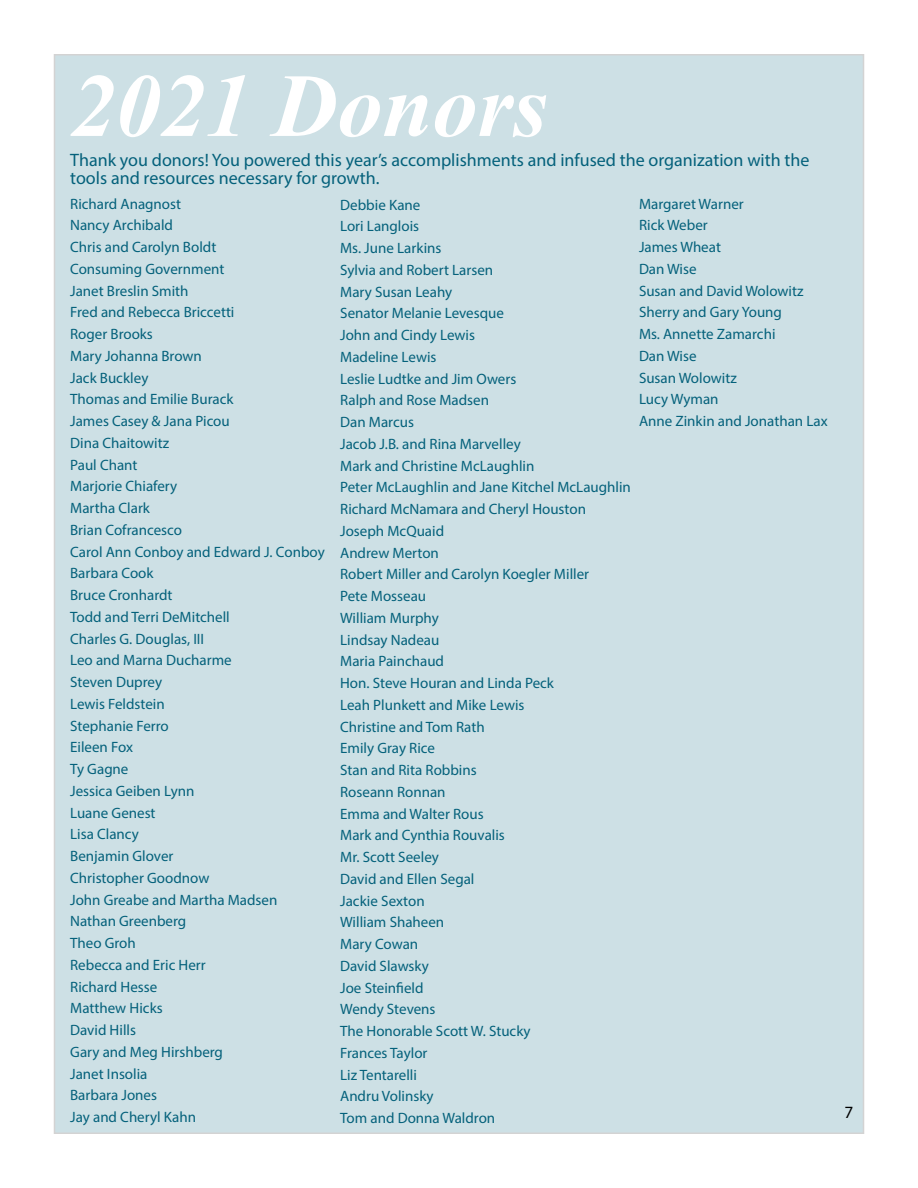
<style>
.page{position:relative;width:918px;height:1188px;background:#fff}
.page>*{position:absolute;margin:0;border:0;box-sizing:border-box;transform-origin:0 0}
.Subheading_Wide_Para{font:italic 700 90px "Times New Roman";color:#fff}
.Subheading_Wide_Para-2{font:18px/18px "Myriad Pro";color:#04617b}
.t1{font:17.25px "Myriad Pro";color:#000}
.Subheading_Wide_Para-3{font:15px "Myriad Pro";color:#04617b}
</style>
<div class="page">
<div style="left:54px;top:55px;width:810px;height:1078px;background:#cde0e5"></div>
<p class="Subheading_Wide_Para" style="left:70px;top:43px;width:479px">2021 Donors</p>
<p class="Subheading_Wide_Para-2" style="left:70px;top:150px;width:741px">Thank you donors! You powered this year’s accomplishments and infused the organization with the tools and resources necessary for growth.</p>
<p class="Subheading_Wide_Para-3" style="left:639px;top:194px;width:106px">Margaret Warner</p>
<p class="Subheading_Wide_Para-3" style="left:639px;top:216px;width:70px">Rick Weber</p>
<p class="Subheading_Wide_Para-3" style="left:639px;top:238px;width:83px">James Wheat</p>
<p class="Subheading_Wide_Para-3" style="left:639px;top:260px;width:59px">Dan Wise</p>
<p class="Subheading_Wide_Para-3" style="left:639px;top:281px;width:166px">Susan and David Wolowitz</p>
<p class="Subheading_Wide_Para-3" style="left:639px;top:303px;width:144px">Sherry and Gary Young</p>
<p class="Subheading_Wide_Para-3" style="left:639px;top:325px;width:138px">Ms. Annette Zamarchi</p>
<p class="Subheading_Wide_Para-3" style="left:639px;top:347px;width:59px">Dan Wise</p>
<p class="Subheading_Wide_Para-3" style="left:639px;top:368px;width:99px">Susan Wolowitz</p>
<p class="Subheading_Wide_Para-3" style="left:639px;top:390px;width:81px">Lucy Wyman</p>
<p class="Subheading_Wide_Para-3" style="left:639px;top:412px;width:190px">Anne Zinkin and Jonathan Lax</p>
<p class="Subheading_Wide_Para-3" style="left:70px;top:194px;width:112px">Richard Anagnost</p>
<p class="Subheading_Wide_Para-3" style="left:70px;top:216px;width:104px">Nancy Archibald</p>
<p class="Subheading_Wide_Para-3" style="left:70px;top:238px;width:148px">Chris and Carolyn Boldt</p>
<p class="Subheading_Wide_Para-3" style="left:70px;top:260px;width:156px">Consuming Government</p>
<p class="Subheading_Wide_Para-3" style="left:70px;top:281px;width:120px">Janet Breslin Smith</p>
<p class="Subheading_Wide_Para-3" style="left:70px;top:303px;width:166px">Fred and Rebecca Briccetti</p>
<p class="Subheading_Wide_Para-3" style="left:70px;top:325px;width:84px">Roger Brooks</p>
<p class="Subheading_Wide_Para-3" style="left:70px;top:347px;width:133px">Mary Johanna Brown</p>
<p class="Subheading_Wide_Para-3" style="left:70px;top:368px;width:80px">Jack Buckley</p>
<p class="Subheading_Wide_Para-3" style="left:70px;top:390px;width:165px">Thomas and Emilie Burack</p>
<p class="Subheading_Wide_Para-3" style="left:70px;top:412px;width:161px">James Casey &amp; Jana Picou</p>
<p class="Subheading_Wide_Para-3" style="left:70px;top:434px;width:100px">Dina Chaitowitz</p>
<p class="Subheading_Wide_Para-3" style="left:70px;top:455px;width:69px">Paul Chant</p>
<p class="Subheading_Wide_Para-3" style="left:70px;top:477px;width:109px">Marjorie Chiafery</p>
<p class="Subheading_Wide_Para-3" style="left:70px;top:499px;width:81px">Martha Clark</p>
<p class="Subheading_Wide_Para-3" style="left:70px;top:521px;width:113px">Brian Cofrancesco</p>
<p class="Subheading_Wide_Para-3" style="left:70px;top:542px;width:256px">Carol Ann Conboy and Edward J. Conboy</p>
<p class="Subheading_Wide_Para-3" style="left:70px;top:564px;width:85px">Barbara Cook</p>
<p class="Subheading_Wide_Para-3" style="left:70px;top:586px;width:104px">Bruce Cronhardt</p>
<p class="Subheading_Wide_Para-3" style="left:70px;top:608px;width:161px">Todd and Terri DeMitchell</p>
<p class="Subheading_Wide_Para-3" style="left:70px;top:629px;width:135px">Charles G. Douglas, III</p>
<p class="Subheading_Wide_Para-3" style="left:70px;top:651px;width:163px">Leo and Marna Ducharme</p>
<p class="Subheading_Wide_Para-3" style="left:70px;top:673px;width:93px">Steven Duprey</p>
<p class="Subheading_Wide_Para-3" style="left:70px;top:695px;width:96px">Lewis Feldstein</p>
<p class="Subheading_Wide_Para-3" style="left:70px;top:716px;width:100px">Stephanie Ferro</p>
<p class="Subheading_Wide_Para-3" style="left:70px;top:738px;width:64px">Eileen Fox</p>
<p class="Subheading_Wide_Para-3" style="left:70px;top:760px;width:60px">Ty Gagne</p>
<p class="Subheading_Wide_Para-3" style="left:70px;top:782px;width:126px">Jessica Geiben Lynn</p>
<p class="Subheading_Wide_Para-3" style="left:70px;top:803px;width:87px">Luane Genest</p>
<p class="Subheading_Wide_Para-3" style="left:70px;top:825px;width:70px">Lisa Clancy</p>
<p class="Subheading_Wide_Para-3" style="left:70px;top:847px;width:105px">Benjamin Glover</p>
<p class="Subheading_Wide_Para-3" style="left:70px;top:869px;width:141px">Christopher Goodnow</p>
<p class="Subheading_Wide_Para-3" style="left:70px;top:890px;width:209px">John Greabe and Martha Madsen</p>
<p class="Subheading_Wide_Para-3" style="left:70px;top:912px;width:118px">Nathan Greenberg</p>
<p class="Subheading_Wide_Para-3" style="left:70px;top:934px;width:67px">Theo Groh</p>
<p class="Subheading_Wide_Para-3" style="left:70px;top:956px;width:137px">Rebecca and Eric Herr</p>
<p class="Subheading_Wide_Para-3" style="left:70px;top:977px;width:89px">Richard Hesse</p>
<p class="Subheading_Wide_Para-3" style="left:70px;top:999px;width:94px">Matthew Hicks</p>
<p class="Subheading_Wide_Para-3" style="left:70px;top:1021px;width:67px">David Hills</p>
<p class="Subheading_Wide_Para-3" style="left:70px;top:1043px;width:154px">Gary and Meg Hirshberg</p>
<p class="Subheading_Wide_Para-3" style="left:70px;top:1064px;width:79px">Janet Insolia</p>
<p class="Subheading_Wide_Para-3" style="left:70px;top:1086px;width:88px">Barbara Jones</p>
<p class="Subheading_Wide_Para-3" style="left:70px;top:1108px;width:127px">Jay and Cheryl Kahn</p>
<p class="Subheading_Wide_Para-3" style="left:340px;top:195px;width:82px">Debbie Kane</p>
<p class="Subheading_Wide_Para-3" style="left:340px;top:217px;width:81px">Lori Langlois</p>
<p class="Subheading_Wide_Para-3" style="left:340px;top:239px;width:103px">Ms. June Larkins</p>
<p class="Subheading_Wide_Para-3" style="left:340px;top:261px;width:155px">Sylvia and Robert Larsen</p>
<p class="Subheading_Wide_Para-3" style="left:340px;top:282px;width:114px">Mary Susan Leahy</p>
<p class="Subheading_Wide_Para-3" style="left:340px;top:304px;width:165px">Senator Melanie Levesque</p>
<p class="Subheading_Wide_Para-3" style="left:340px;top:326px;width:136px">John and Cindy Lewis</p>
<p class="Subheading_Wide_Para-3" style="left:340px;top:348px;width:98px">Madeline Lewis</p>
<p class="Subheading_Wide_Para-3" style="left:340px;top:369px;width:178px">Leslie Ludtke and Jim Owers</p>
<p class="Subheading_Wide_Para-3" style="left:340px;top:391px;width:150px">Ralph and Rose Madsen</p>
<p class="Subheading_Wide_Para-3" style="left:340px;top:413px;width:75px">Dan Marcus</p>
<p class="Subheading_Wide_Para-3" style="left:340px;top:435px;width:182px">Jacob J.B. and Rina Marvelley</p>
<p class="Subheading_Wide_Para-3" style="left:340px;top:456px;width:196px">Mark and Christine McLaughlin</p>
<p class="Subheading_Wide_Para-3" style="left:340px;top:478px;width:292px">Peter McLaughlin and Jane Kitchel McLaughlin</p>
<p class="Subheading_Wide_Para-3" style="left:340px;top:500px;width:247px">Richard McNamara and Cheryl Houston</p>
<p class="Subheading_Wide_Para-3" style="left:340px;top:522px;width:105px">Joseph McQuaid</p>
<p class="Subheading_Wide_Para-3" style="left:340px;top:543px;width:100px">Andrew Merton</p>
<p class="Subheading_Wide_Para-3" style="left:340px;top:565px;width:251px">Robert Miller and Carolyn Koegler Miller</p>
<p class="Subheading_Wide_Para-3" style="left:340px;top:587px;width:87px">Pete Mosseau</p>
<p class="Subheading_Wide_Para-3" style="left:340px;top:609px;width:100px">William Murphy</p>
<p class="Subheading_Wide_Para-3" style="left:340px;top:630px;width:101px">Lindsay Nadeau</p>
<p class="Subheading_Wide_Para-3" style="left:340px;top:652px;width:105px">Maria Painchaud</p>
<p class="Subheading_Wide_Para-3" style="left:340px;top:674px;width:215px">Hon. Steve Houran and Linda Peck</p>
<p class="Subheading_Wide_Para-3" style="left:340px;top:696px;width:186px">Leah Plunkett and Mike Lewis</p>
<p class="Subheading_Wide_Para-3" style="left:340px;top:717px;width:146px">Christine and Tom Rath</p>
<p class="Subheading_Wide_Para-3" style="left:340px;top:739px;width:96px">Emily Gray Rice</p>
<p class="Subheading_Wide_Para-3" style="left:340px;top:761px;width:138px">Stan and Rita Robbins</p>
<p class="Subheading_Wide_Para-3" style="left:340px;top:783px;width:107px">Roseann Ronnan</p>
<p class="Subheading_Wide_Para-3" style="left:340px;top:804px;width:145px">Emma and Walter Rous</p>
<p class="Subheading_Wide_Para-3" style="left:340px;top:826px;width:166px">Mark and Cynthia Rouvalis</p>
<p class="Subheading_Wide_Para-3" style="left:340px;top:848px;width:100px">Mr. Scott Seeley</p>
<p class="Subheading_Wide_Para-3" style="left:340px;top:870px;width:136px">David and Ellen Segal</p>
<p class="Subheading_Wide_Para-3" style="left:340px;top:891px;width:86px">Jackie Sexton</p>
<p class="Subheading_Wide_Para-3" style="left:340px;top:913px;width:106px">William Shaheen</p>
<p class="Subheading_Wide_Para-3" style="left:340px;top:935px;width:80px">Mary Cowan</p>
<p class="Subheading_Wide_Para-3" style="left:340px;top:957px;width:90px">David Slawsky</p>
<p class="Subheading_Wide_Para-3" style="left:340px;top:978px;width:85px">Joe Steinfield</p>
<p class="Subheading_Wide_Para-3" style="left:340px;top:1000px;width:97px">Wendy Stevens</p>
<p class="Subheading_Wide_Para-3" style="left:340px;top:1022px;width:192px">The Honorable Scott W. Stucky</p>
<p class="Subheading_Wide_Para-3" style="left:340px;top:1044px;width:89px">Frances Taylor</p>
<p class="Subheading_Wide_Para-3" style="left:340px;top:1065px;width:78px">Liz Tentarelli</p>
<p class="Subheading_Wide_Para-3" style="left:340px;top:1087px;width:95px">Andru Volinsky</p>
<p class="Subheading_Wide_Para-3" style="left:340px;top:1109px;width:157px">Tom and Donna Waldron</p>
<p class="t1" style="left:844px;top:1102px;width:10px">7</p>
</div>
